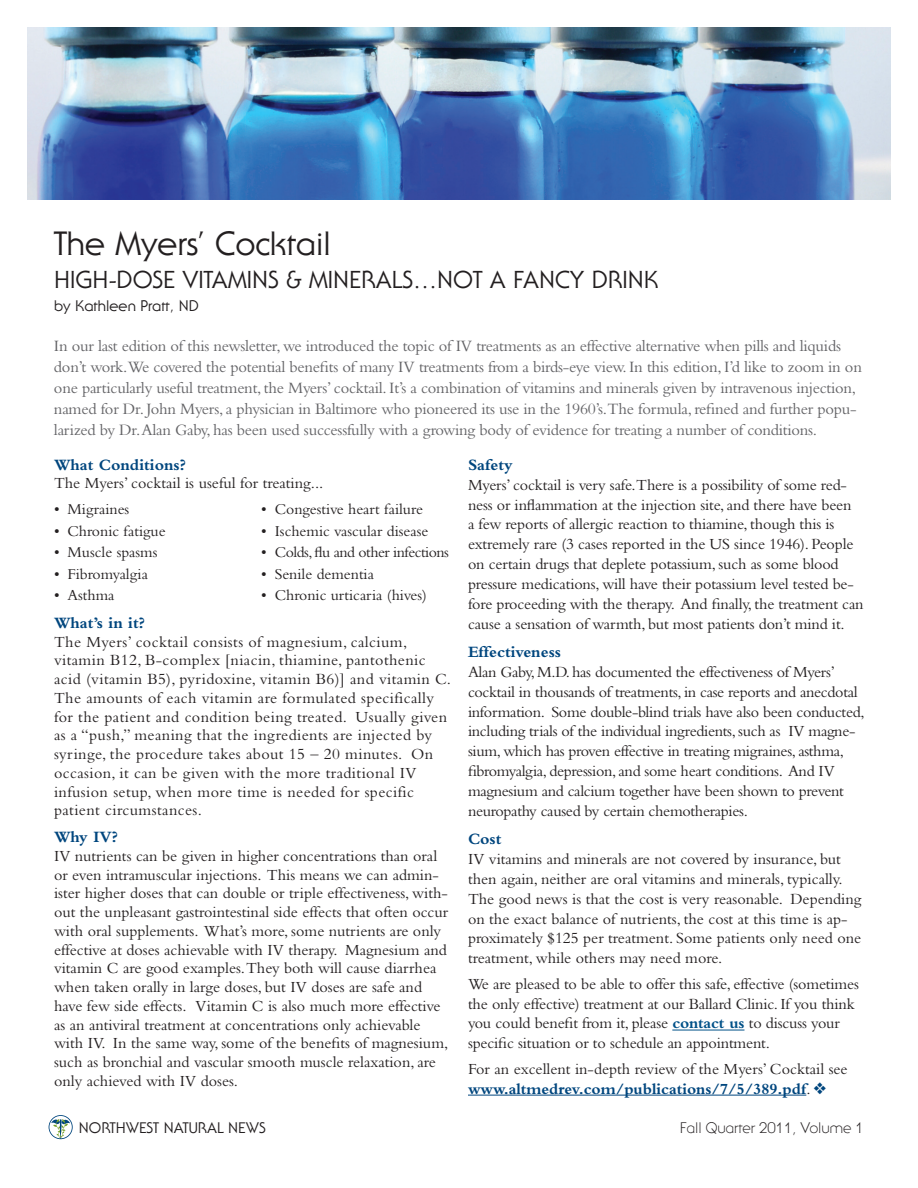
<style>
.page{position:relative;width:918px;height:1188px;background:#fff}
.page>*{position:absolute;margin:0;border:0;box-sizing:border-box;transform-origin:0 0}
.t1{font:33px "Serif Gothic";color:#231f20}
.t2{font:24px "Serif Gothic";color:#231f20}
.t3{font:16.5px/21px "Bembo";letter-spacing:-.015em;color:#636366}
.t4{font:700 16.5px "Bembo";color:#00467e}
.t5{font:16.2px/20px "Bembo";color:#231f20}
.t6{font:16.2px/18.8px "Bembo";letter-spacing:.025em;color:#231f20}
.t7{font:16.2px/20px "Bembo";letter-spacing:-.02em;color:#231f20}
.t8{font:15.75px "Bembo";color:#231f20}
.t9{font:15.75px "Bembo";letter-spacing:-.03em;color:#231f20}
.t10{font:15px "Serif Gothic";color:#231f20}
.t11{font:300 15px "Serif Gothic";color:#231f20}
.s1{font-weight:700;color:#015188}
.s2{font-weight:700;color:#00467e}
.s3{color:#00467e}
</style>
<div class="page">
<img style="left:27px;top:27px;width:864px;height:173px">
<hr style="left:672px;top:1030px;width:72px;height:1px;background:#015188">
<hr style="left:468px;top:1095px;width:338px;height:1px;background:#00467e">
<svg style="left:49px;top:1115px;width:24px;height:25px"></svg>
<h1 class="t1" style="left:54px;top:223px;width:278px">THE MYERS’ COCKTAIL</h1>
<h2 class="t2" style="left:54px;top:265px;width:606px">HIGH-DOSE VITAMINS &amp; MINERALS…NOT A FANCY DRINK</h2>
<p class="t10" style="left:54px;top:297px;width:136px">BY KATHLEEN PRATT, ND</p>
<p class="t3" style="left:54px;top:335px;width:809px">In our last edition of this newsletter, we introduced the topic of IV treatments as an effective alternative when pills and liquids don’t work.We covered the potential benefits of many IV treatments from a birds-eye view. In this edition, I’d like to zoom in on one particularly useful treatment, the Myers’ cocktail. It’s a combination of vitamins and minerals given by intravenous injection, named for Dr. John Myers, a physician in Baltimore who pioneered its use in the 1960’s.The formula, refined and further popu&shy;larized by Dr. Alan Gaby, has been used successfully with a growing body of evidence for treating a number of conditions.</p>
<p class="t4" style="left:54px;top:455px;width:133px">What Conditions?</p>
<p class="t5" style="left:54px;top:473px;width:271px">The Myers’ cocktail is useful for treating...</p>
<p class="t8" style="left:54px;top:500px;width:77px">• Migraines</p>
<p class="t8" style="left:54px;top:522px;width:113px">• Chronic fatigue</p>
<p class="t8" style="left:54px;top:543px;width:105px">• Muscle spasms</p>
<p class="t8" style="left:54px;top:565px;width:95px">• Fibromyalgia</p>
<p class="t8" style="left:54px;top:586px;width:62px">• Asthma</p>
<p class="t8" style="left:261px;top:500px;width:163px">• Congestive heart failure</p>
<p class="t8" style="left:261px;top:522px;width:169px">• Ischemic vascular disease</p>
<p class="t9" style="left:261px;top:543px;width:189px">• Colds, flu and other infections</p>
<p class="t8" style="left:261px;top:565px;width:114px">• Senile dementia</p>
<p class="t8" style="left:261px;top:586px;width:167px">• Chronic urticaria (hives)</p>
<p class="t4" style="left:54px;top:613px;width:92px">What’s in it?</p>
<p class="t6" style="left:54px;top:632px;width:399px">The Myers’ cocktail consists of magnesium, calcium, vitamin B12, B-complex [niacin, thiamine, pantothenic acid (vitamin B5), pyridoxine, vitamin B6)] and vitamin C.<br>The amounts of each vitamin are formulated specifically for the patient and condition being treated. Usually given as a “push,” meaning that the ingredients are injected by syringe, the procedure takes about 15 – 20 minutes. On occasion, it can be given with the more traditional IV infusion setup, when more time is needed for specific patient circumstances.</p>
<p class="t4" style="left:54px;top:828px;width:65px">Why IV?</p>
<p class="t5" style="left:54px;top:846px;width:396px;line-height:18.8px">IV nutrients can be given in higher concentrations than oral or even intramuscular injections. This means we can admin&shy;ister higher doses that can double or triple effectiveness, with&shy;out the unpleasant gastrointestinal side effects that often occur with oral supplements. What’s more, some nutrients are only effective at doses achievable with IV therapy. Magnesium and vitamin C are good examples.They both will cause diarrhea when taken orally in large doses, but IV doses are safe and have few side effects. Vitamin C is also much more effective as an antiviral treatment at concentrations only achievable with IV. In the same way, some of the benefits of magnesium, such as bronchial and vascular smooth muscle relaxation, are only achieved with IV doses.</p>
<p class="t4" style="left:468px;top:455px;width:46px">Safety</p>
<p class="t5" style="left:468px;top:474px;width:397px">Myers’ cocktail is very safe.There is a possibility of some red&shy;ness or inflammation at the injection site, and there have been<br>a few reports of allergic reaction to thiamine, though this is extremely rare (3 cases reported in the US since 1946). People on certain drugs that deplete potassium, such as some blood pressure medications, will have their potassium level tested be&shy;fore proceeding with the therapy. And finally, the treatment can cause a sensation of warmth, but most patients don’t mind it.</p>
<p class="t4" style="left:468px;top:642px;width:95px">Effectiveness</p>
<p class="t7" style="left:468px;top:661px;width:398px">Alan Gaby, M.D. has documented the effectiveness of Myers’ cocktail in thousands of treatments, in case reports and anecdotal information. Some double-blind trials have also been conducted, including trials of the individual ingredients, such as IV magne&shy;sium, which has proven effective in treating migraines, asthma, fibromyalgia, depression, and some heart conditions. And IV magnesium and calcium together have been shown to prevent neuropathy caused by certain chemotherapies.</p>
<p class="t4" style="left:468px;top:830px;width:35px">Cost</p>
<p class="t5" style="left:468px;top:849px;width:395px">IV vitamins and minerals are not covered by insurance, but then again, neither are oral vitamins and minerals, typically.<br>The good news is that the cost is very reasonable. Depending on the exact balance of nutrients, the cost at this time is ap&shy;proximately $125 per treatment. Some patients only need one treatment, while others may need more.</p>
<p class="t5" style="left:468px;top:973px;width:392px">We are pleased to be able to offer this safe, effective (sometimes the only effective) treatment at our Ballard Clinic. If you think you could benefit from it, please <span class="s1">contact us</span> to discuss your specific situation or to schedule an appointment.</p>
<p class="t5" style="left:468px;top:1058px;width:381px">For an excellent in-depth review of the Myers’ Cocktail see <span class="s2">www.altmedrev.com/publications/7/5/389.pdf</span>. <span class="s3">❖</span></p>
<p class="t10" style="left:79px;top:1119px;width:188px">NORTHWEST NATURAL NEWS</p>
<p class="t11" style="left:680px;top:1119px;width:185px">Fall Quarter 2011, Volume 1</p>
</div>
